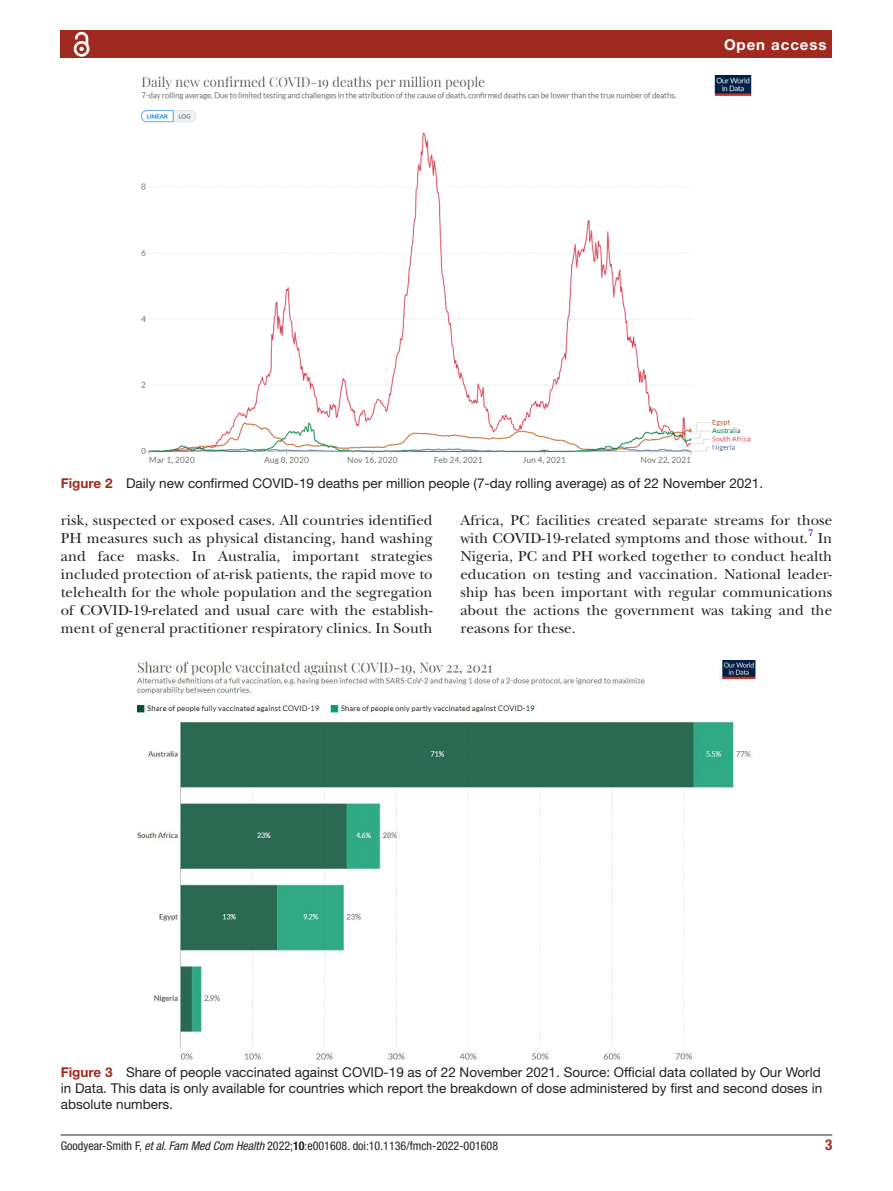
<style>
.page{position:relative;width:893px;height:1191px;background:#fff}
.page>*{position:absolute;margin:0;border:0;box-sizing:border-box;transform-origin:0 0}
.t1{font:15px/18px "New Baskerville";letter-spacing:.005em;color:#231f20;text-align:justify}
.t2{font:700 15px "Helvetica Neue LT Std";letter-spacing:.065em;color:#fff}
.t3{font:700 condensed 15px "Helvetica Neue LT Std";color:#a02a1f}
.t4{font:13.5px/16.2px "Helvetica Neue LT Std";color:#231f20;text-align:justify}
.t5{font:condensed 12px "Helvetica Neue LT Std";color:#231f20}
.t6{font:9.9px "New Baskerville";color:#00f}
.s1{font-weight:700;color:#a02a1f}
.s2{font-style:italic}
.s3{font-weight:700}
</style>
<div class="page">
<hr style="left:61px;top:1134px;width:771px;height:1px;background:#231f20">
<div style="left:61px;top:31px;width:771px;height:27px;background:#a02a1f"></div>
<svg style="left:73px;top:31px;width:17px;height:26px"></svg>
<img style="left:141px;top:75px;width:611px;height:389px">
<img style="left:138px;top:660px;width:617px;height:399px">
<p class="t2" style="left:724px;top:35px;width:104px">Open access</p>
<p class="t4" style="left:61px;top:474px;width:704px"><span class="s1">Figure 2</span> Daily new confirmed COVID-19 deaths per million people (7-day rolling average) as of 22 November 2021.</p>
<p class="t1" style="left:61px;top:511px;width:373px">risk, suspected or exposed cases. All countries identified PH measures such as physical distancing, hand washing and face masks. In Australia, important strategies included protection of at-risk patients, the rapid move to telehealth for the whole population and the segregation of COVID-19-related and usual care with the establish&shy;ment of general practitioner respiratory clinics. In South</p>
<p class="t1" style="left:460px;top:511px;width:373px">Africa, PC facilities created separate streams for those with COVID-19-related symptoms and those without.</p>
<p class="t6" style="left:808px;top:527px;width:7px">7</p>
<p class="t1" style="left:460px;top:529px;width:373px;text-indent:357px">In Nigeria, PC and PH worked together to conduct health education on testing and vaccination. National leader&shy;ship has been important with regular communications about the actions the government was taking and the reasons for these.</p>
<p class="t4" style="left:61px;top:1063px;width:763px"><span class="s1">Figure 3</span> Share of people vaccinated against COVID-19 as of 22 November 2021. Source: Official data collated by Our World in Data. This data is only available for countries which report the breakdown of dose administered by first and second doses in absolute numbers.</p>
<p class="t5" style="left:61px;top:1138px;width:439px">Goodyear-Smith F, <span class="s2">et al</span>. <span class="s2">Fam Med Com Health</span> 2022;<span class="s3">10</span>:e001608. doi:10.1136/fmch-2022-001608</p>
<p class="t3" style="left:825px;top:1135px;width:9px">3</p>
</div>
